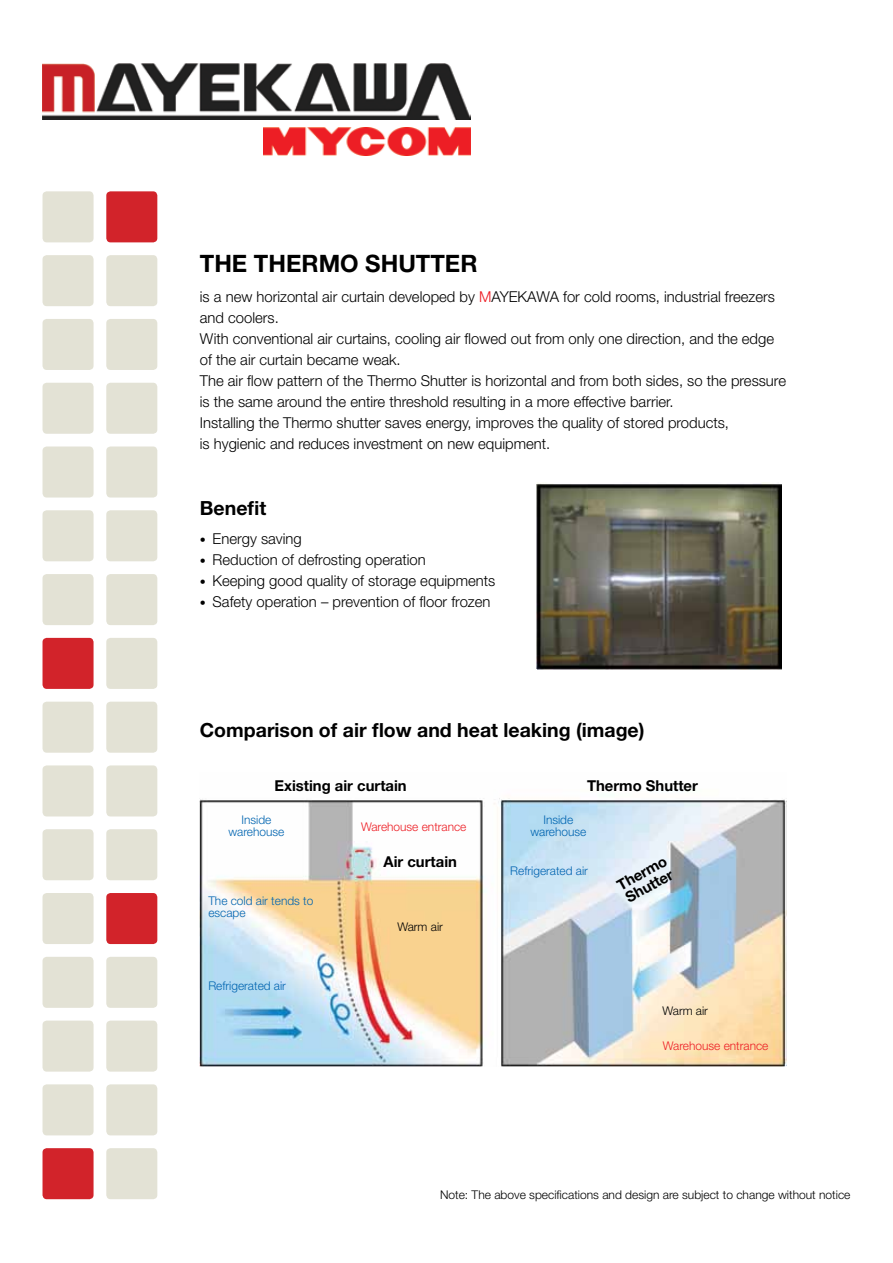
<style>
.page{position:relative;width:893px;height:1263px;background:#fff}
.page>*{position:absolute;margin:0;border:0;box-sizing:border-box;transform-origin:0 0}
.t1{font:700 24px "Helvetica Neue LT Std";color:#000}
.t2{font:700 19.5px "Helvetica Neue LT Std";color:#000}
.t3{font:300 15px/21px "Helvetica Neue LT Std";color:#000}
.t4{font:700 15px/15px "Helvetica Neue LT Std";color:#000}
.t5{font:300 12px/12px "Helvetica Neue LT Std";color:#0064b0;text-align:center}
.t6{font:300 12px "Helvetica Neue LT Std";color:#000}
.t7{font:300 12px "Helvetica Neue LT Std";color:#ed1d24}
.s1{color:#ed1d24}
.s2{font-size:12px}
</style>
<div class="page">
<div style="left:43px;top:191px;width:51px;height:51px;background:#e3e2d5;border-radius:4px"></div>
<div style="left:43px;top:255px;width:51px;height:51px;background:#e3e2d5;border-radius:4px"></div>
<div style="left:43px;top:319px;width:51px;height:51px;background:#e3e2d5;border-radius:4px"></div>
<div style="left:43px;top:383px;width:51px;height:51px;background:#e3e2d5;border-radius:4px"></div>
<div style="left:43px;top:446px;width:51px;height:51px;background:#e3e2d5;border-radius:4px"></div>
<div style="left:43px;top:510px;width:51px;height:51px;background:#e3e2d5;border-radius:4px"></div>
<div style="left:43px;top:574px;width:51px;height:51px;background:#e3e2d5;border-radius:4px"></div>
<div style="left:43px;top:638px;width:51px;height:51px;background:#d2232a;border-radius:4px"></div>
<div style="left:43px;top:702px;width:51px;height:51px;background:#e3e2d5;border-radius:4px"></div>
<div style="left:43px;top:765px;width:51px;height:51px;background:#e3e2d5;border-radius:4px"></div>
<div style="left:43px;top:829px;width:51px;height:51px;background:#e3e2d5;border-radius:4px"></div>
<div style="left:43px;top:893px;width:51px;height:51px;background:#e3e2d5;border-radius:4px"></div>
<div style="left:43px;top:957px;width:51px;height:51px;background:#e3e2d5;border-radius:4px"></div>
<div style="left:43px;top:1020px;width:51px;height:51px;background:#e3e2d5;border-radius:4px"></div>
<div style="left:43px;top:1084px;width:51px;height:51px;background:#e3e2d5;border-radius:4px"></div>
<div style="left:43px;top:1148px;width:51px;height:51px;background:#d2232a;border-radius:4px"></div>
<div style="left:106px;top:191px;width:51px;height:51px;background:#d2232a;border-radius:4px"></div>
<div style="left:106px;top:255px;width:51px;height:51px;background:#e3e2d5;border-radius:4px"></div>
<div style="left:106px;top:319px;width:51px;height:51px;background:#e3e2d5;border-radius:4px"></div>
<div style="left:106px;top:383px;width:51px;height:51px;background:#e3e2d5;border-radius:4px"></div>
<div style="left:106px;top:446px;width:51px;height:51px;background:#e3e2d5;border-radius:4px"></div>
<div style="left:106px;top:510px;width:51px;height:51px;background:#e3e2d5;border-radius:4px"></div>
<div style="left:106px;top:574px;width:51px;height:51px;background:#e3e2d5;border-radius:4px"></div>
<div style="left:106px;top:638px;width:51px;height:51px;background:#e3e2d5;border-radius:4px"></div>
<div style="left:106px;top:702px;width:51px;height:51px;background:#e3e2d5;border-radius:4px"></div>
<div style="left:106px;top:765px;width:51px;height:51px;background:#e3e2d5;border-radius:4px"></div>
<div style="left:106px;top:829px;width:51px;height:51px;background:#e3e2d5;border-radius:4px"></div>
<div style="left:106px;top:893px;width:51px;height:51px;background:#d2232a;border-radius:4px"></div>
<div style="left:106px;top:957px;width:51px;height:51px;background:#e3e2d5;border-radius:4px"></div>
<div style="left:106px;top:1020px;width:51px;height:51px;background:#e3e2d5;border-radius:4px"></div>
<div style="left:106px;top:1084px;width:51px;height:51px;background:#e3e2d5;border-radius:4px"></div>
<div style="left:106px;top:1148px;width:51px;height:51px;background:#e3e2d5;border-radius:4px"></div>
<img style="left:43px;top:64px;width:427px;height:55px">
<img style="left:264px;top:128px;width:206px;height:27px">
<img style="left:537px;top:482px;width:245px;height:187px">
<img style="left:200px;top:798px;width:586px;height:268px">
<h1 class="t1" style="left:200px;top:249px;width:17px">The</h1>
<h1 class="t1" style="left:254px;top:249px;width:17px">Ther</h1>
<h1 class="t1" style="left:319px;top:249px;width:64px">mo Shu</h1>
<h1 class="t1" style="left:416px;top:249px;width:46px">tter</h1>
<p class="t3" style="left:200px;top:286px;width:588px">is a new horizontal air curtain developed by <span class="s1">M</span>AYEKAWA for cold rooms, industrial freezers and coolers.<br>With conventional air curtains, cooling air flowed out from only one direction, and the edge of the air curtain became weak.<br>The air flow pattern of the Thermo Shutter is horizontal and from both sides, so the pressure is the same around the entire threshold resulting in a more effective barrier.<br>Installing the Thermo shutter saves energy, improves the quality of stored products,<br>is hygienic and reduces investment on new equipment.</p>
<h2 class="t2" style="left:200px;top:496px;width:68px">Benefit</h2>
<p class="t3" style="left:200px;top:528px;width:103px"><span class="s2">•</span> Energy saving</p>
<p class="t3" style="left:200px;top:549px;width:227px"><span class="s2">•</span> Reduction of defrosting operation</p>
<p class="t3" style="left:200px;top:570px;width:297px"><span class="s2">•</span> Keeping good quality of storage equipments</p>
<p class="t3" style="left:200px;top:591px;width:292px"><span class="s2">•</span> Safety operation – prevention of floor frozen</p>
<h2 class="t2" style="left:200px;top:718px;width:446px">Comparison of air flow and heat leaking (image)</h2>
<p class="t4" style="left:274px;top:778px;width:134px">Existing air curtain</p>
<p class="t4" style="left:587px;top:778px;width:112px">Thermo Shutter</p>
<p class="t5" style="left:228px;top:813px;width:57px">Inside warehouse</p>
<p class="t5" style="left:543px;top:813px;width:31px">Inside</p>
<p class="t7" style="left:361px;top:819px;width:107px">Warehouse entrance</p>
<p class="t5" style="left:530px;top:825px;width:57px">warehouse</p>
<p class="t5" style="left:208px;top:895px;width:106px;text-align:left">The cold air tends to escape</p>
<p class="t5" style="left:208px;top:980px;width:79px">Refrigerated air</p>
<p class="t4" style="left:384px;top:853px;width:75px">Air curtain</p>
<p class="t6" style="left:397px;top:920px;width:47px">Warm air</p>
<p class="t5" style="left:510px;top:864px;width:79px">Refrigerated air</p>
<p class="t4" style="left:614px;top:879px;width:56px;rotate:-29deg">Thermo<br>Shutter</p>
<p class="t6" style="left:662px;top:1003px;width:47px">Warm air</p>
<p class="t7" style="left:663px;top:1039px;width:107px">Warehouse entrance</p>
<p class="t6" style="left:440px;top:1187px;width:412px">Note: The above specifications and design are subject to change without notice</p>
</div>
